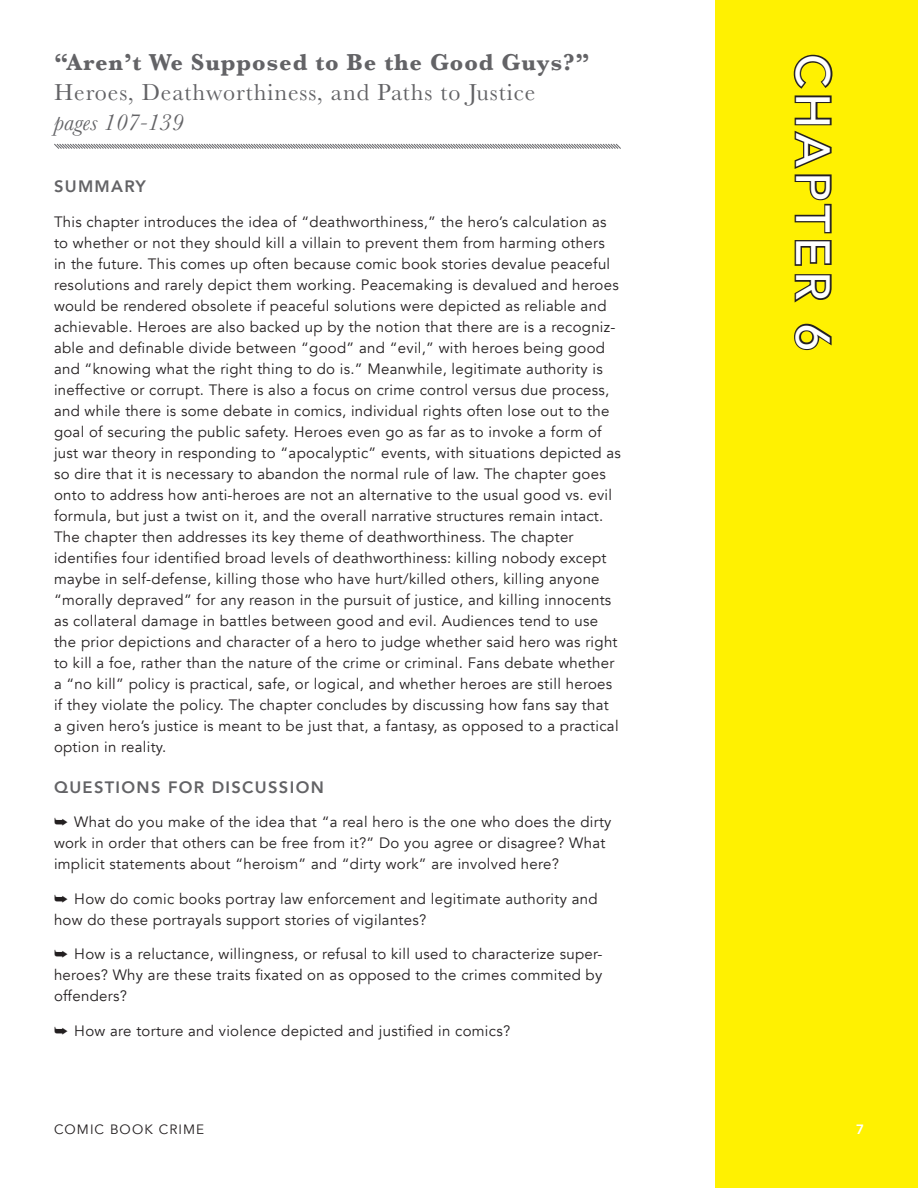
<style>
.page{position:relative;width:918px;height:1188px;background:#fff}
.page>*{position:absolute;margin:0;border:0;box-sizing:border-box;transform-origin:0 0}
.interior__page_title{font:500 48px "Avenir";letter-spacing:.1em;color:#fff}
.interior__page_and_d{font:24px/30px "Baskerville";letter-spacing:.04em;color:#636366}
.interior__section_he{font:800 16.5px "Avenir";letter-spacing:.08em;color:#636366}
.interior__summary{font:15px/21px "Avenir";letter-spacing:.02em;color:#231f20}
.t1{font:13.5px "Avenir";letter-spacing:.08em;color:#231f20}
.t2{font:800 13.5px "Avenir";color:#fff}
.s1{font-weight:700}
.s2{font-style:italic}
</style>
<div class="page">
<div style="left:716px;top:0;width:202px;height:1188px;background:#fff101"></div>
<svg style="left:793px;top:54px;width:40px;height:212px"></svg>
<svg style="left:794px;top:274px;width:38px;height:29px"></svg>
<svg style="left:794px;top:323px;width:38px;height:28px"></svg>
<svg style="left:54px;top:143px;width:567px;height:6px"></svg>
<p class="interior__page_and_d" style="left:54px;top:48px;width:537px"><span class="s1">“Aren’t We Supposed to Be the Good Guys?”<br></span>Heroes, Deathworthiness, and Paths to Justice<br><span class="s2">pages 107-139</span></p>
<p class="interior__section_he" style="left:54px;top:173px;width:93px">SUMMARY</p>
<p class="interior__summary" style="left:54px;top:211px;width:569px">This chapter introduces the idea of “deathworthiness,” the hero’s calculation as to whether or not they should kill a villain to prevent them from harming others<br>in the future. This comes up often because comic book stories devalue peaceful resolutions and rarely depict them working. Peacemaking is devalued and heroes would be rendered obsolete if peaceful solutions were depicted as reliable and achievable. Heroes are also backed up by the notion that there are is a recogniz&shy;able and definable divide between “good” and “evil,” with heroes being good and “knowing what the right thing to do is.” Meanwhile, legitimate authority is ineffective or corrupt. There is also a focus on crime control versus due process, and while there is some debate in comics, individual rights often lose out to the goal of securing the public safety. Heroes even go as far as to invoke a form of just war theory in responding to “apocalyptic” events, with situations depicted as so dire that it is necessary to abandon the normal rule of law. The chapter goes onto to address how anti-heroes are not an alternative to the usual good vs. evil formula, but just a twist on it, and the overall narrative structures remain intact.<br>The chapter then addresses its key theme of deathworthiness. The chapter identifies four identified broad levels of deathworthiness: killing nobody except maybe in self-defense, killing those who have hurt/killed others, killing anyone “morally depraved” for any reason in the pursuit of justice, and killing innocents as collateral damage in battles between good and evil. Audiences tend to use the prior depictions and character of a hero to judge whether said hero was right to kill a foe, rather than the nature of the crime or criminal. Fans debate whether a “no kill” policy is practical, safe, or logical, and whether heroes are still heroes if they violate the policy. The chapter concludes by discussing how fans say that<br>a given hero’s justice is meant to be just that, a fantasy, as opposed to a practical option in reality.</p>
<p class="interior__section_he" style="left:54px;top:774px;width:271px">QUESTIONS FOR DISCUSSION</p>
<p class="interior__summary" style="left:54px;top:812px;width:559px">➥ What do you make of the idea that “a real hero is the one who does the dirty work in order that others can be free from it?” Do you agree or disagree? What implicit statements about “heroism” and “dirty work” are involved here?</p>
<p class="interior__summary" style="left:54px;top:888px;width:545px">➥ How do comic books portray law enforcement and legitimate authority and how do these portrayals support stories of vigilantes?</p>
<p class="interior__summary" style="left:54px;top:944px;width:550px;text-align:justify">➥ How is a reluctance, willingness, or refusal to kill used to characterize super&shy;heroes? Why are these traits fixated on as opposed to the crimes commited by offenders?</p>
<p class="interior__summary" style="left:54px;top:1020px;width:458px">➥ How are torture and violence depicted and justified in comics?</p>
<p class="interior__page_title" style="left:854px;top:54px;width:298px;rotate:90deg">CHAPTER 6</p>
<p class="t1" style="left:54px;top:1121px;width:152px">COMIC BOOK CRIME</p>
<p class="t2" style="left:856px;top:1119px;width:9px">7</p>
</div>
